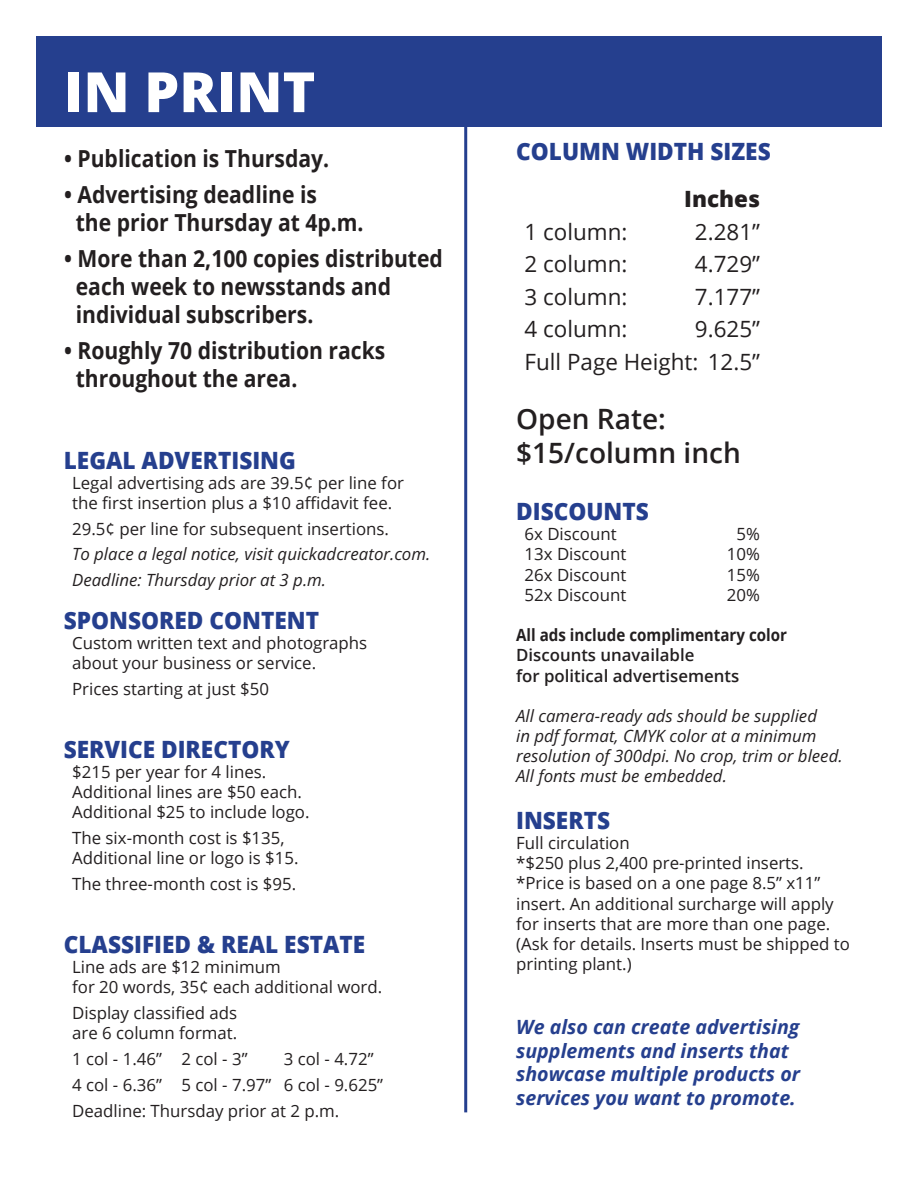
<style>
.page{position:relative;width:918px;height:1188px;background:#fff}
.page>*{position:absolute;margin:0;border:0;box-sizing:border-box;transform-origin:0 0}
.t1{font:800 55.5px "Open Sans";color:#fff}
.t2{font:600 28.05px "Open Sans";color:#231f20}
.subheads{font:800 23.85px "Open Sans";color:#253f8e;scale:.95 1}
.t3{font:700 23.4px/28.2px "Open Sans";color:#231f20;scale:.9 1}
.t4{font:22.35px "Open Sans";color:#231f20}
.t5{font:800 22.35px "Open Sans";color:#231f20}
.t6{font:italic 700 19.65px/23.5px "Open Sans";color:#253f8e}
.points{font:16.8px/20.2px "Open Sans";color:#231f20}
.points-2{font:italic 16.8px/20.2px "Open Sans";color:#231f20}
.t7{font:600 16.8px/20.2px "Open Sans";color:#231f20}
.t8{font:700 16.8px "Open Sans";color:#231f20;scale:.9 1}
</style>
<div class="page">
<div style="left:36px;top:36px;width:846px;height:91px;background:#253f8e"></div>
<hr style="left:464px;top:127px;width:3px;height:985px;background:#253f8e">
<p class="t1" style="left:64px;top:50px;width:253px">IN PRINT</p>
<p class="t3" style="left:64px;top:143px;width:296px">• Publication is Thursday.</p>
<p class="t3" style="left:76px;top:179px;width:321px;text-indent:-12px">• Advertising deadline is<br>the prior Thursday at 4p.m.</p>
<p class="t3" style="left:76px;top:244px;width:409px;text-indent:-12px">• More than 2,100 copies distributed each week to newsstands and individual subscribers.</p>
<p class="t3" style="left:76px;top:336px;width:345px;text-indent:-12px">• Roughly 70 distribution racks throughout the area.</p>
<p class="subheads" style="left:64px;top:442px;width:246px">LEGAL ADVERTISING</p>
<p class="points" style="left:72px;top:472px;width:333px">Legal advertising ads are 39.5¢ per line for the first insertion plus a $10 affidavit fee.</p>
<p class="points" style="left:72px;top:518px;width:318px">29.5¢ per line for subsequent insertions.</p>
<p class="points-2" style="left:72px;top:544px;width:360px">To place a legal notice, visit quickadcreator.com.</p>
<p class="points-2" style="left:72px;top:569px;width:255px">Deadline: Thursday prior at 3 p.m.</p>
<p class="subheads" style="left:64px;top:602px;width:270px">SPONSORED CONTENT</p>
<p class="points" style="left:72px;top:632px;width:297px">Custom written text and photographs about your business or service.</p>
<p class="points" style="left:72px;top:678px;width:198px">Prices starting at just $50</p>
<p class="subheads" style="left:64px;top:731px;width:240px">SERVICE DIRECTORY</p>
<p class="points" style="left:72px;top:761px;width:239px">$215 per year for 4 lines.<br>Additional lines are $50 each.<br>Additional $25 to include logo.</p>
<p class="points" style="left:72px;top:828px;width:228px">The six-month cost is $135,<br>Additional line or logo is $15.</p>
<p class="points" style="left:72px;top:873px;width:226px">The three-month cost is $95.</p>
<p class="subheads" style="left:64px;top:926px;width:319px">CLASSIFIED &amp; REAL ESTATE</p>
<p class="points" style="left:72px;top:956px;width:312px">Line ads are $12 minimum<br>for 20 words, 35¢ each additional word.</p>
<p class="points" style="left:72px;top:1002px;width:167px">Display classified ads are 6 column format.</p>
<p class="points" style="left:72px;top:1048px;width:177px">1 col - 1.46” 2 col - 3”</p>
<p class="points" style="left:284px;top:1048px;width:91px">3 col - 4.72”</p>
<p class="points" style="left:72px;top:1074px;width:313px">4 col - 6.36” 5 col - 7.97” 6 col - 9.625”</p>
<p class="points" style="left:72px;top:1100px;width:269px">Deadline: Thursday prior at 2 p.m.</p>
<p class="subheads" style="left:516px;top:133px;width:269px">COLUMN WIDTH SIZES</p>
<p class="t5" style="left:684px;top:182px;width:77px">Inches</p>
<p class="t4" style="left:525px;top:216px;width:104px">1 column:</p>
<p class="t4" style="left:695px;top:216px;width:67px">2.281”</p>
<p class="t4" style="left:525px;top:249px;width:104px">2 column:</p>
<p class="t4" style="left:695px;top:249px;width:67px">4.729”</p>
<p class="t4" style="left:525px;top:281px;width:104px">3 column:</p>
<p class="t4" style="left:695px;top:281px;width:67px">7.177”</p>
<p class="t4" style="left:525px;top:314px;width:104px">4 column:</p>
<p class="t4" style="left:695px;top:314px;width:67px">9.625”</p>
<p class="t4" style="left:525px;top:346px;width:237px">Full Page Height: 12.5”</p>
<p class="t2" style="left:516px;top:400px;width:151px">Open Rate:</p>
<p class="t2" style="left:516px;top:434px;width:226px">$15/column inch</p>
<p class="subheads" style="left:516px;top:493px;width:141px">DISCOUNTS</p>
<p class="points" style="left:525px;top:524px;width:94px">6x Discount</p>
<p class="points" style="left:737px;top:524px;width:25px">5%</p>
<p class="points" style="left:525px;top:544px;width:103px">13x Discount</p>
<p class="points" style="left:727px;top:544px;width:35px">10%</p>
<p class="points" style="left:525px;top:564px;width:103px">26x Discount</p>
<p class="points" style="left:727px;top:564px;width:35px">15%</p>
<p class="points" style="left:525px;top:584px;width:103px">52x Discount</p>
<p class="points" style="left:727px;top:584px;width:35px">20%</p>
<p class="t8" style="left:516px;top:623px;width:302px">All ads include complimentary color</p>
<p class="t7" style="left:516px;top:645px;width:225px">Discounts unavailable<br>for political advertisements</p>
<p class="points-2" style="left:516px;top:705px;width:328px">All camera-ready ads should be supplied<br>in pdf format, CMYK color at a minimum resolution of 300dpi. No crop, trim or bleed.</p>
<p class="points-2" style="left:516px;top:766px;width:212px">All fonts must be embedded.</p>
<p class="subheads" style="left:516px;top:802px;width:100px">INSERTS</p>
<p class="points" style="left:516px;top:832px;width:115px">Full circulation</p>
<p class="points" style="left:516px;top:852px;width:335px">*$250 plus 2,400 pre-printed inserts. *Price is based on a one page 8.5” x11” insert. An additional surcharge will apply for inserts that are more than one page. (Ask for details. Inserts must be shipped to printing plant.)</p>
<p class="t6" style="left:516px;top:1015px;width:285px">We also can create advertising supplements and inserts that showcase multiple products or services you want to promote.</p>
</div>
